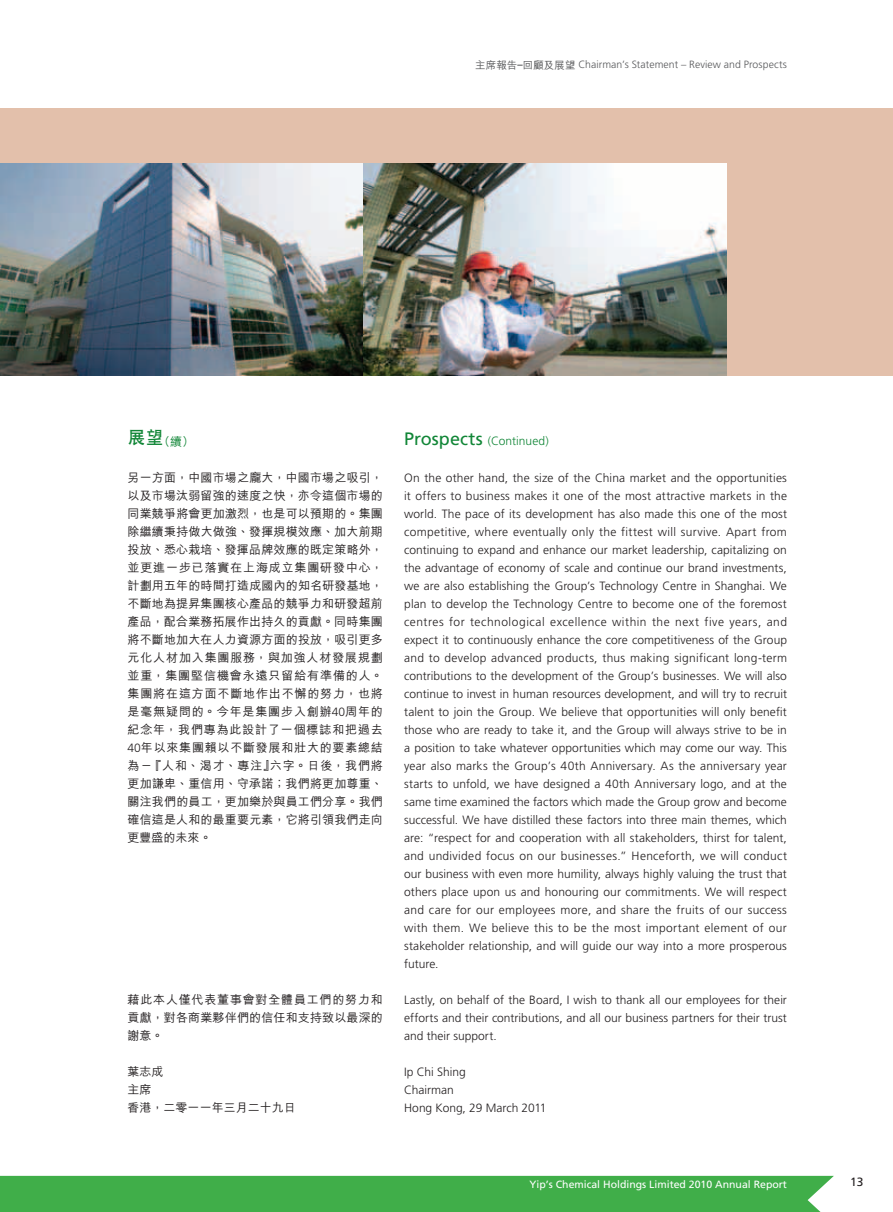
<style>
.page{position:relative;width:893px;height:1212px;background:#fff}
.page>*{position:absolute;margin:0;border:0;box-sizing:border-box;transform-origin:0 0}
.t1{font:300 12px/18px "Frutiger LT Std";color:#231f20;text-align:justify}
.t2{font:12px/18px "M Hei HK Medium E Ten B5 H";letter-spacing:.015em;color:#231f20;text-align:justify}
.t3{font:300 12px "Frutiger LT Std";letter-spacing:.005em;color:#118637}
.t4{font:12px "M Hei HK Medium E Ten B5 H";color:#118637}
.t5{font:12px "Frutiger LT Std";color:#231f20}
.t6{font:300 10.5px "Frutiger LT Std";letter-spacing:.005em;color:#57585a}
.t7{font:10.5px "Frutiger LT Std";color:#fff}
.s1{font-family:"M Hei HK Medium E Ten B5 H";font-weight:400}
.s2{font-weight:700}
.s3{font-family:"C Hei 2 HK Bold E Ten B5 H";font-size:18px}
.s4{font-family:"Frutiger LT Std";font-weight:300}
.s5{font-weight:400;font-size:18px}
</style>
<div class="page">
<div style="left:0;top:1176px;width:834px;height:36px;background:#40ae49"></div>
<div style="left:0;top:108px;width:892px;height:268px;background:#e3c0ab"></div>
<img style="left:0;top:163px;width:726px;height:213px">
<p class="t6" style="left:475px;top:60px;width:313px"><span class="s1">主席報告</span><span class="s2">–</span><span class="s1">回顧及展望</span> Chairman’s Statement – Review and Prospects</p>
<p class="t4" style="left:128px;top:437px;width:68px"><span class="s3">展望</span>（續）</p>
<p class="t2" style="left:128px;top:470px;width:257px">另一方面，中國市場之龐大，中國市場之吸引，以及市場汰弱留強的速度之快，亦令這個市場的同業競爭將會更加激烈，也是可以預期的。集團除繼續秉持做大做強、發揮規模效應、加大前期投放、悉心栽培、發揮品牌效應的既定策略外，並更進一步已落實在上海成立集團研發中心，計劃用五年的時間打造成國內的知名研發基地，不斷地為提昇集團核心產品的競爭力和研發超前產品，配合業務拓展作出持久的貢獻。同時集團將不斷地加大在人力資源方面的投放，吸引更多元化人材加入集團服務，與加強人材發展規劃並重，集團堅信機會永遠只留給有準備的人。集團將在這方面不斷地作出不懈的努力，也將是毫無疑問的。今年是集團步入創辦<span class="s4">40</span>周年的紀念年，我們專為此設計了一個標誌和把過去<span class="s4">40</span>年以來集團賴以不斷發展和壯大的要素總結為－『人和、渴才、專注』六字。日後，我們將更加謙卑、重信用、守承諾；我們將更加尊重、關注我們的員工，更加樂於與員工們分享。我們確信這是人和的最重要元素，它將引領我們走向更豐盛的未來。</p>
<p class="t2" style="left:128px;top:992px;width:257px">藉此本人僅代表董事會對全體員工們的努力和貢獻，對各商業夥伴們的信任和支持致以最深的謝意。</p>
<p class="t2" style="left:128px;top:1064px;width:169px;text-align:left">葉志成<br>主席<br>香港，二零一一年三月二十九日</p>
<p class="t3" style="left:404px;top:436px;width:146px"><span class="s5">Prospects</span> (Continued)</p>
<p class="t1" style="left:404px;top:469px;width:384px">On the other hand, the size of the China market and the opportunities it offers to business makes it one of the most attractive markets in the world. The pace of its development has also made this one of the most competitive, where eventually only the fittest will survive. Apart from continuing to expand and enhance our market leadership, capitalizing on the advantage of economy of scale and continue our brand investments, we are also establishing the Group’s Technology Centre in Shanghai. We plan to develop the Technology Centre to become one of the foremost centres for technological excellence within the next five years, and expect it to continuously enhance the core competitiveness of the Group and to develop advanced products, thus making significant long-term contributions to the development of the Group’s businesses. We will also continue to invest in human resources development, and will try to recruit talent to join the Group. We believe that opportunities will only benefit those who are ready to take it, and the Group will always strive to be in a position to take whatever opportunities which may come our way. This year also marks the Group’s 40th Anniversary. As the anniversary year starts to unfold, we have designed a 40th Anniversary logo, and at the same time examined the factors which made the Group grow and become successful. We have distilled these factors into three main themes, which are: “respect for and cooperation with all stakeholders, thirst for talent, and undivided focus on our businesses.” Henceforth, we will conduct our business with even more humility, always highly valuing the trust that others place upon us and honouring our commitments. We will respect and care for our employees more, and share the fruits of our success with them. We believe this to be the most important element of our stakeholder relationship, and will guide our way into a more prosperous future.</p>
<p class="t1" style="left:404px;top:991px;width:384px">Lastly, on behalf of the Board, I wish to thank all our employees for their efforts and their contributions, and all our business partners for their trust and their support.</p>
<p class="t1" style="left:404px;top:1063px;width:144px;text-align:left">Ip Chi Shing<br>Chairman<br>Hong Kong, 29 March 2011</p>
<p class="t7" style="left:529px;top:1180px;width:259px">Yip’s Chemical Holdings Limited 2010 Annual Report</p>
<p class="t5" style="left:850px;top:1177px;width:15px">13</p>
</div>
